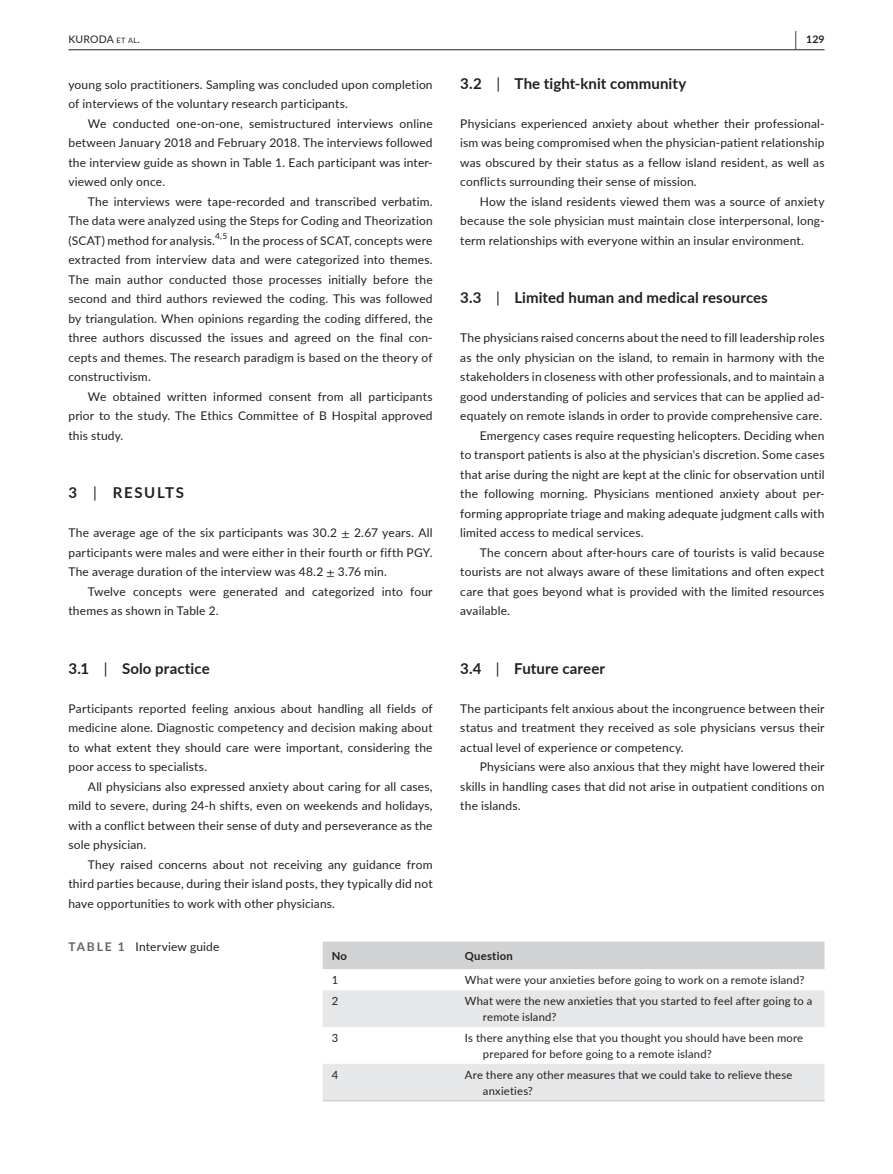
<style>
.page{position:relative;width:893px;height:1174px;background:#fff}
.page>*{position:absolute;margin:0;border:0;box-sizing:border-box;transform-origin:0 0}
.t1{font:700 15px "Lato";letter-spacing:.01em;color:#231f20}
.t2{font:700 15px "Lato";letter-spacing:.105em;color:#231f20}
.t3{font:12px/19.5px "Lato";letter-spacing:.015em;color:#231f20;text-align:justify}
.t4{font:11.25px/15.8px "Lato";letter-spacing:.015em;color:#231f20}
.t5{font:700 11.25px "Lato";letter-spacing:.02em;color:#231f20}
.t6{font:10.5px "Lato";letter-spacing:.02em;color:#231f20}
.t7{font:700 10.5px "Lato";color:#231f20}
.s1{font-size:7.35px}
.s2{font-size:19.5px}
.s3{font-weight:400}
.s4{font-family:"STIX"}
.s5{font-weight:700;color:#636366}
</style>
<div class="page">
<hr style="left:68px;top:49px;width:756px;height:1px;background:#231f20">
<div style="left:323px;top:941px;width:501px;height:28px;background:#d1d2d4"></div>
<svg style="left:323px;top:990px;width:501px;height:110px;fill:#e6e7e9"></svg>
<hr style="left:323px;top:1100px;width:133px;height:1px;background:#d1d2d4">
<hr style="left:456px;top:1100px;width:368px;height:1px;background:#d1d2d4">
<p class="t6" style="left:68px;top:31px;width:73px">KURODA <span class="s1">et al</span>.</p>
<p class="t7" style="left:795px;top:31px;width:31px"><span class="s2">|</span> 129</p>
<p class="t3" style="left:68px;top:74px;width:366px">young solo practitioners. Sampling was concluded upon completion of interviews of the voluntary research participants.</p>
<p class="t3" style="left:68px;top:113px;width:366px;text-indent:20px">We conducted one-on-one, semistructured interviews online between January 2018 and February 2018. The interviews followed the interview guide as shown in Table 1. Each participant was inter&shy;viewed only once.</p>
<p class="t3" style="left:68px;top:191px;width:366px;text-indent:20px">The interviews were tape-recorded and transcribed verbatim.<br>The data were analyzed using the Steps for Coding and Theorization (SCAT) method for analysis.<sup>4,5</sup> In the process of SCAT, concepts were extracted from interview data and were categorized into themes.<br>The main author conducted those processes initially before the second and third authors reviewed the coding. This was followed by triangulation. When opinions regarding the coding differed, the three authors discussed the issues and agreed on the final con&shy;cepts and themes. The research paradigm is based on the theory of constructivism.</p>
<p class="t3" style="left:68px;top:386px;width:366px;text-indent:20px">We obtained written informed consent from all participants prior to the study. The Ethics Committee of B Hospital approved this study.</p>
<p class="t1" style="left:460px;top:72px;width:228px">3.2 <span class="s3">|</span> The tight-knit community</p>
<p class="t3" style="left:460px;top:113px;width:366px">Physicians experienced anxiety about whether their professional&shy;ism was being compromised when the physician-patient relationship was obscured by their status as a fellow island resident, as well as conflicts surrounding their sense of mission.</p>
<p class="t3" style="left:460px;top:191px;width:366px;text-indent:20px">How the island residents viewed them was a source of anxiety because the sole physician must maintain close interpersonal, long&shy;term relationships with everyone within an insular environment.</p>
<p class="t1" style="left:460px;top:287px;width:309px">3.3 <span class="s3">|</span> Limited human and medical resources</p>
<p class="t3" style="left:460px;top:327px;width:366px">The physicians raised concerns about the need to fill leadership roles</p>
<p class="t3" style="left:460px;top:347px;width:366px">as the only physician on the island, to remain in harmony with the</p>
<p class="t3" style="left:460px;top:366px;width:366px">stakeholders in closeness with other professionals, and to maintain a</p>
<p class="t3" style="left:460px;top:386px;width:366px">good understanding of policies and services that can be applied ad-</p>
<p class="t3" style="left:460px;top:405px;width:363px">equately on remote islands in order to provide comprehensive care.</p>
<p class="t3" style="left:480px;top:425px;width:346px">Emergency cases require requesting helicopters. Deciding when</p>
<p class="t3" style="left:460px;top:444px;width:366px">to transport patients is also at the physician's discretion. Some cases</p>
<p class="t3" style="left:460px;top:464px;width:366px">that arise during the night are kept at the clinic for observation until</p>
<p class="t3" style="left:460px;top:483px;width:366px">the following morning. Physicians mentioned anxiety about per-</p>
<p class="t3" style="left:460px;top:503px;width:366px">forming appropriate triage and making adequate judgment calls with</p>
<p class="t3" style="left:460px;top:522px;width:185px">limited access to medical services.</p>
<p class="t3" style="left:480px;top:542px;width:346px">The concern about after-hours care of tourists is valid because</p>
<p class="t3" style="left:460px;top:561px;width:366px">tourists are not always aware of these limitations and often expect</p>
<p class="t3" style="left:460px;top:581px;width:366px">care that goes beyond what is provided with the limited resources</p>
<p class="t3" style="left:460px;top:600px;width:51px">available.</p>
<p class="t2" style="left:68px;top:482px;width:117px">3 <span class="s3">|</span> RESULTS</p>
<p class="t3" style="left:68px;top:522px;width:366px">The average age of the six participants was 30.2 <span class="s4">±</span> 2.67 years. All participants were males and were either in their fourth or fifth PGY.<br>The average duration of the interview was 48.2 <span class="s4">±</span> 3.76 min.</p>
<p class="t3" style="left:68px;top:581px;width:366px;text-indent:20px">Twelve concepts were generated and categorized into four themes as shown in Table 2.</p>
<p class="t1" style="left:68px;top:657px;width:143px">3.1 <span class="s3">|</span> Solo practice</p>
<p class="t3" style="left:68px;top:698px;width:366px">Participants reported feeling anxious about handling all fields of medicine alone. Diagnostic competency and decision making about to what extent they should care were important, considering the poor access to specialists.</p>
<p class="t3" style="left:68px;top:776px;width:366px;text-indent:20px">All physicians also expressed anxiety about caring for all cases, mild to severe, during 24-h shifts, even on weekends and holidays, with a conflict between their sense of duty and perseverance as the sole physician.</p>
<p class="t3" style="left:68px;top:854px;width:366px;text-indent:20px">They raised concerns about not receiving any guidance from third parties because, during their island posts, they typically did not have opportunities to work with other physicians.</p>
<p class="t1" style="left:460px;top:657px;width:146px">3.4 <span class="s3">|</span> Future career</p>
<p class="t3" style="left:460px;top:698px;width:366px">The participants felt anxious about the incongruence between their status and treatment they received as sole physicians versus their actual level of experience or competency.</p>
<p class="t3" style="left:460px;top:756px;width:366px;text-indent:20px">Physicians were also anxious that they might have lowered their skills in handling cases that did not arise in outpatient conditions on the islands.</p>
<p class="t3" style="left:68px;top:936px;width:153px"><span class="s5">TABLE 1</span> Interview guide</p>
<p class="t5" style="left:332px;top:947px;width:17px">No</p>
<p class="t5" style="left:465px;top:947px;width:49px">Question</p>
<p class="t4" style="left:332px;top:971px;width:8px">1</p>
<p class="t4" style="left:465px;top:971px;width:341px">What were your anxieties before going to work on a remote island?</p>
<p class="t4" style="left:332px;top:992px;width:8px">2</p>
<p class="t4" style="left:483px;top:992px;width:331px;text-indent:-18px">What were the new anxieties that you started to feel after going to a remote island?</p>
<p class="t4" style="left:332px;top:1029px;width:8px">3</p>
<p class="t4" style="left:483px;top:1029px;width:322px;text-indent:-18px">Is there anything else that you thought you should have been more prepared for before going to a remote island?</p>
<p class="t4" style="left:332px;top:1066px;width:8px">4</p>
<p class="t4" style="left:483px;top:1066px;width:311px;text-indent:-18px">Are there any other measures that we could take to relieve these anxieties?</p>
</div>
